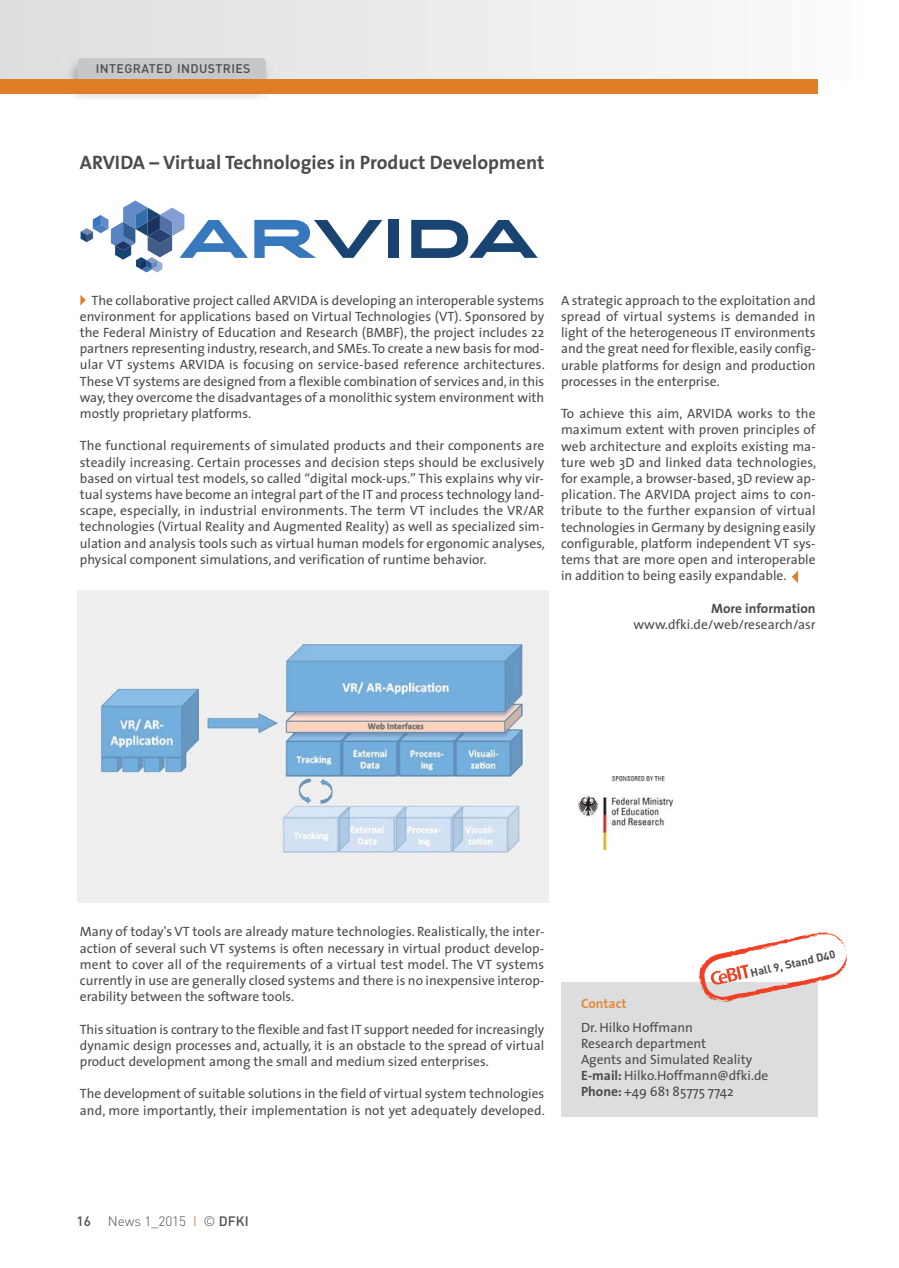
<style>
.page{position:relative;width:899px;height:1268px;background:#fff}
.page>*{position:absolute;margin:0;border:0;box-sizing:border-box;transform-origin:0 0}
.t1{font:700 19.5px "The Sans";color:#4c4c4e}
.t2{font:13.5px/16.2px "The Sans";color:#4c4c4e;text-align:justify}
.t3{font:300 13.5px "DIN";color:#4c4c4e}
.t4{font:700 13.5px "The Sans";color:#4c4c4e}
.t5{font:700 13.5px "The Sans";color:#e38d3f}
.t6{font:500 12.3px "DIN";letter-spacing:.035em;color:#4c4c4e}
.t7{font:700 11.25px "DIN";color:#4c4c4e}
.s1{font-weight:700}
.s2{font-weight:500}
.s3{font-weight:400;color:#e38d3f}
</style>
<div class="page">
<div style="left:561px;top:982px;width:256px;height:134px;background:#dcddde"></div>
<div style="left:388px;top:220px;width:10px;height:38px;background:#194471"></div>
<svg style="left:254px;top:220px;width:128px;height:38px"></svg>
<svg style="left:411px;top:220px;width:126px;height:38px"></svg>
<svg style="left:81px;top:200px;width:167px;height:72px"></svg>
<div style="left:0;top:0;width:894px;height:81px;background:linear-gradient(to right,#dcddde,#fcfdfd)"></div>
<img style="left:62px;top:53px;width:213px;height:45px">
<div style="left:78px;top:58px;width:188px;height:24px;background:#c6c7c9;border-radius:4px"></div>
<div style="left:0;top:79px;width:817px;height:15px;background:#e07e27"></div>
<svg style="left:80px;top:295px;width:6px;height:11px"></svg>
<svg style="left:698px;top:931px;width:149px;height:72px"></svg>
<img style="left:578px;top:776px;width:94px;height:73px">
<img style="left:77px;top:591px;width:471px;height:312px">
<svg style="left:792px;top:570px;width:6px;height:13px"></svg>
<p class="t6" style="left:96px;top:65px;width:156px">INTEGRATED INDUSTRIES</p>
<h1 class="t1" style="left:80px;top:153px;width:466px">ARVIDA – Virtual Technologies in Product Development</h1>
<p class="t2" style="left:80px;top:293px;width:466px;text-indent:12px">The collaborative project called ARVIDA is developing an interoperable systems environment for applications based on Virtual Technologies (VT). Sponsored by the Federal Ministry of Education and Research (BMBF), the project includes 22 partners representing industry, research, and SMEs. To create a new basis for mod&shy;ular VT systems ARVIDA is focusing on service-based reference architectures.<br>These VT systems are designed from a flexible combination of services and, in this way, they overcome the disadvantages of a monolithic system environment with mostly proprietary platforms.</p>
<p class="t2" style="left:80px;top:439px;width:466px">The functional requirements of simulated products and their components are steadily increasing. Certain processes and decision steps should be exclusively based on virtual test models, so called “digital mock-ups.” This explains why vir&shy;tual systems have become an integral part of the IT and process technology land&shy;scape, especially, in industrial environments. The term VT includes the VR/AR technologies (Virtual Reality and Augmented Reality) as well as specialized sim&shy;ulation and analysis tools such as virtual human models for ergonomic analyses, physical component simulations, and verification of runtime behavior.</p>
<p class="t2" style="left:561px;top:293px;width:256px">A strategic approach to the exploitation and spread of virtual systems is demanded in light of the heterogeneous IT environments and the great need for flexible, easily config&shy;urable platforms for design and production processes in the enterprise.</p>
<p class="t2" style="left:561px;top:407px;width:257px">To achieve this aim, ARVIDA works to the maximum extent with proven principles of web architecture and exploits existing ma&shy;ture web 3D and linked data technologies, for example, a browser-based, 3D review ap&shy;plication. The ARVIDA project aims to con&shy;tribute to the further expansion of virtual technologies in Germany by designing easily configurable, platform independent VT sys&shy;tems that are more open and interoperable in addition to being easily expandable.</p>
<p class="t4" style="left:711px;top:601px;width:106px">More information</p>
<p class="t2" style="left:633px;top:617px;width:184px">www.dfki.de/web/research/asr</p>
<p class="t2" style="left:80px;top:925px;width:466px">Many of today's VT tools are already mature technologies. Realistically, the inter&shy;action of several such VT systems is often necessary in virtual product develop&shy;ment to cover all of the requirements of a virtual test model. The VT systems currently in use are generally closed systems and there is no inexpensive interop&shy;erability between the software tools.</p>
<p class="t2" style="left:80px;top:1022px;width:466px">This situation is contrary to the flexible and fast IT support needed for increasingly dynamic design processes and, actually, it is an obstacle to the spread of virtual product development among the small and medium sized enterprises.</p>
<p class="t2" style="left:80px;top:1087px;width:466px">The development of suitable solutions in the field of virtual system technologies and, more importantly, their implementation is not yet adequately developed.</p>
<p class="t7" style="left:749px;top:966px;width:88px;rotate:-12deg">Hall 9, Stand D40</p>
<p class="t5" style="left:581px;top:996px;width:47px">Contact</p>
<p class="t2" style="left:581px;top:1020px;width:189px;text-align:left">Dr. Hilko Hoffmann<br>Research department<br>Agents and Simulated Reality<br><span class="s1">E-mail:</span> Hilko.Hoffmann@dfki.de<br><span class="s1">Phone:</span> +49 681 85775 7742</p>
<p class="t3" style="left:77px;top:1213px;width:174px"><span class="s2">16</span> News 1_2015 <span class="s3">I</span> © <span class="s2">DFKI</span></p>
</div>
